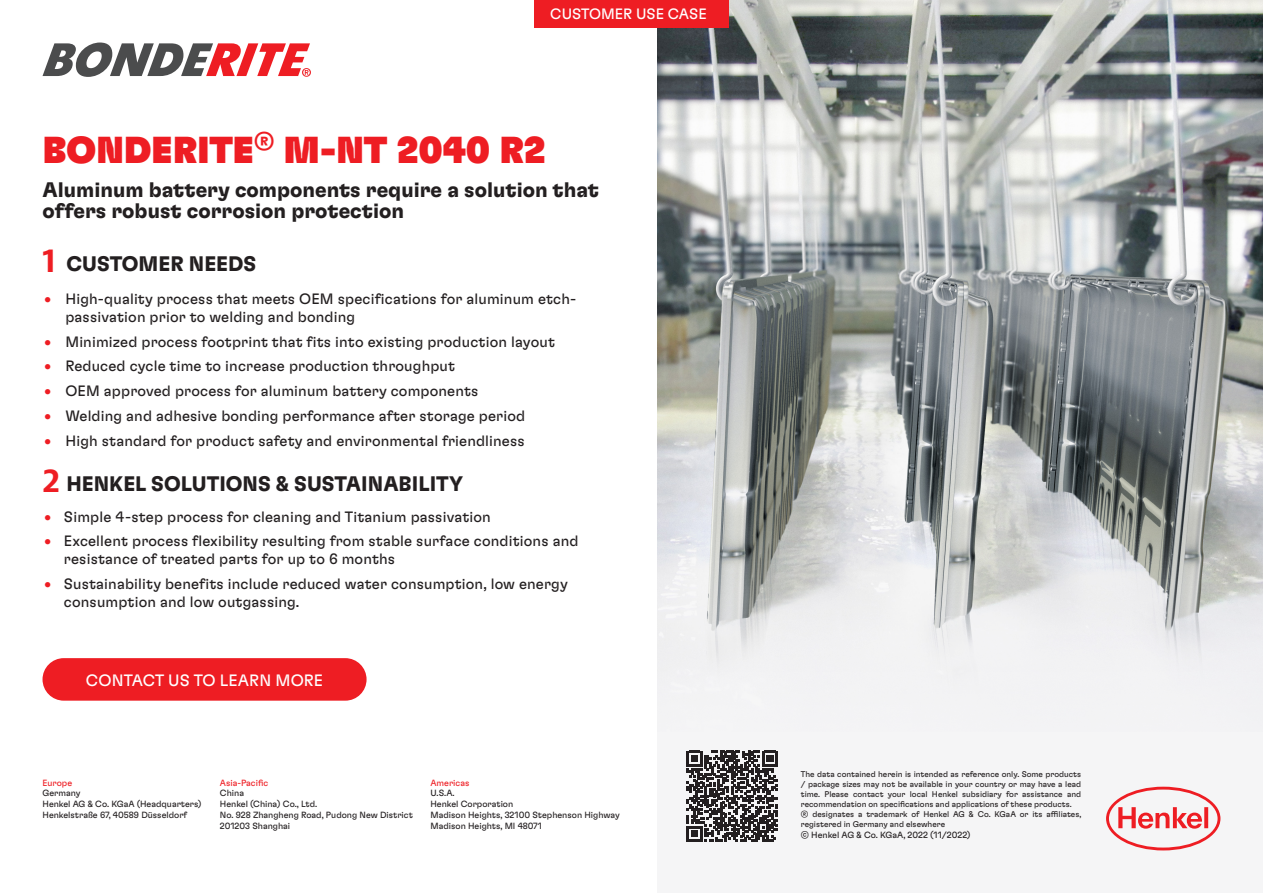
<style>
.page{position:relative;width:1263px;height:893px;background:#fff}
.page>*{position:absolute;margin:0;border:0;box-sizing:border-box;transform-origin:0 0}
.headline{font:37.5px "Henkel GT Flexa Bl";letter-spacing:-.005em;color:#ee1d23}
.t1{font:700 36px "Henkel Milo";color:#ee1d23}
.Body_Copy_1_11_5pt_B{font:700 21px/21px "Henkel GT Flexa";color:#231f20}
.subhead{font:700 21px "Henkel GT Flexa";color:#231f20}
.Body_Copy_1_11_5pt_B-2{font:16.5px "Henkel GT Flexa";letter-spacing:.005em;color:#fff}
.t2{font:15px/18px "Henkel GT Flexa";letter-spacing:.01em;color:#231f20}
.Body_Copy_1_11_5pt_B-3{font:15px "Henkel GT Flexa";color:#fff}
.t3{font:9px "Henkel GT Flexa";color:#231f20}
.t4{font:9px "Henkel GT Flexa";color:#ee1d23}
.t5{font:8.25px/9.9px "Henkel GT Flexa";color:#231f20;text-align:justify}
.s1{font-family:"Henkel Milo";font-weight:700;color:#ee1d23}
</style>
<div class="page">
<div style="left:657px;top:0;width:606px;height:893px;background:#f5f5f6"></div>
<div style="left:43px;top:658px;width:324px;height:43px;background:#ee1d23;border-radius:21px"></div>
<svg style="left:687px;top:751px;width:90px;height:91px"></svg>
<svg style="left:1106px;top:787px;width:114px;height:63px"></svg>
<img style="left:657px;top:0;width:606px;height:662px">
<div style="left:534px;top:0;width:195px;height:28px;background:#ee1d23"></div>
<svg style="left:43px;top:43px;width:268px;height:34px"></svg>
<p class="Body_Copy_1_11_5pt_B-3" style="left:550px;top:4px;width:158px">CUSTOMER USE CASE</p>
<p class="headline" style="left:43px;top:126px;width:505px">BONDERITE<sup>®</sup> M-NT 2040 R2</p>
<p class="Body_Copy_1_11_5pt_B" style="left:43px;top:178px;width:558px">Aluminum battery components require a solution that offers robust corrosion protection</p>
<p class="t1" style="left:43px;top:241px;width:15px">1</p>
<p class="subhead" style="left:66px;top:251px;width:191px">CUSTOMER NEEDS</p>
<p class="t2" style="left:65px;top:289px;width:512px;text-indent:-21px"><span class="s1">•</span> High-quality process that meets OEM specifications for aluminum etch&shy;passivation prior to welding and bonding</p>
<p class="t2" style="left:44px;top:332px;width:512px"><span class="s1">•</span> Minimized process footprint that fits into existing production layout</p>
<p class="t2" style="left:44px;top:356px;width:412px"><span class="s1">•</span> Reduced cycle time to increase production throughput</p>
<p class="t2" style="left:44px;top:381px;width:436px"><span class="s1">•</span> OEM approved process for aluminum battery components</p>
<p class="t2" style="left:44px;top:406px;width:482px"><span class="s1">•</span> Welding and adhesive bonding performance after storage period</p>
<p class="t2" style="left:44px;top:431px;width:482px"><span class="s1">•</span> High standard for product safety and environmental friendliness</p>
<p class="t1" style="left:43px;top:460px;width:19px">2</p>
<p class="subhead" style="left:66px;top:471px;width:398px">HENKEL SOLUTIONS &amp; SUSTAINABILITY</p>
<p class="t2" style="left:44px;top:507px;width:448px"><span class="s1">•</span> Simple 4-step process for cleaning and Titanium passivation</p>
<p class="t2" style="left:64px;top:531px;width:516px;text-indent:-20px"><span class="s1">•</span> Excellent process flexibility resulting from stable surface conditions and resistance of treated parts for up to 6 months</p>
<p class="t2" style="left:64px;top:574px;width:505px;text-indent:-20px"><span class="s1">•</span> Sustainability benefits include reduced water consumption, low energy consumption and low outgassing.</p>
<p class="Body_Copy_1_11_5pt_B-2" style="left:86px;top:670px;width:239px">CONTACT US TO LEARN MORE</p>
<p class="t4" style="left:43px;top:777px;width:31px">Europe</p>
<p class="t3" style="left:43px;top:788px;width:40px">Germany</p>
<p class="t3" style="left:43px;top:798px;width:161px">Henkel AG &amp; Co. KGaA (Headquarters)</p>
<p class="t3" style="left:43px;top:809px;width:146px">Henkelstraße 67, 40589 Düsseldorf</p>
<p class="t4" style="left:220px;top:777px;width:50px">Asia-Pacific</p>
<p class="t3" style="left:220px;top:788px;width:26px">China</p>
<p class="t3" style="left:220px;top:798px;width:99px">Henkel (China) Co., Ltd.</p>
<p class="t3" style="left:220px;top:809px;width:195px">No. 928 Zhangheng Road, Pudong New District</p>
<p class="t3" style="left:220px;top:820px;width:72px">201203 Shanghai</p>
<p class="t4" style="left:430px;top:777px;width:41px">Americas</p>
<p class="t3" style="left:430px;top:788px;width:26px">U.S.A.</p>
<p class="t3" style="left:430px;top:798px;width:84px">Henkel Corporation</p>
<p class="t3" style="left:430px;top:809px;width:191px">Madison Heights, 32100 Stephenson Highway</p>
<p class="t3" style="left:430px;top:820px;width:113px">Madison Heights, MI 48071</p>
<p class="t5" style="left:801px;top:769px;width:282px">The data contained herein is intended as reference only. Some products / package sizes may not be available in your country or may have a lead time. Please contact your local Henkel subsidiary for assistance and recommendation on specifications and applications of these products.</p>
<p class="t5" style="left:801px;top:809px;width:282px">® designates a trademark of Henkel AG &amp; Co. KGaA or its affiliates, registered in Germany and elsewhere</p>
<p class="t3" style="left:801px;top:829px;width:171px">© Henkel AG &amp; Co. KGaA, 2022 (11/2022)</p>
</div>
